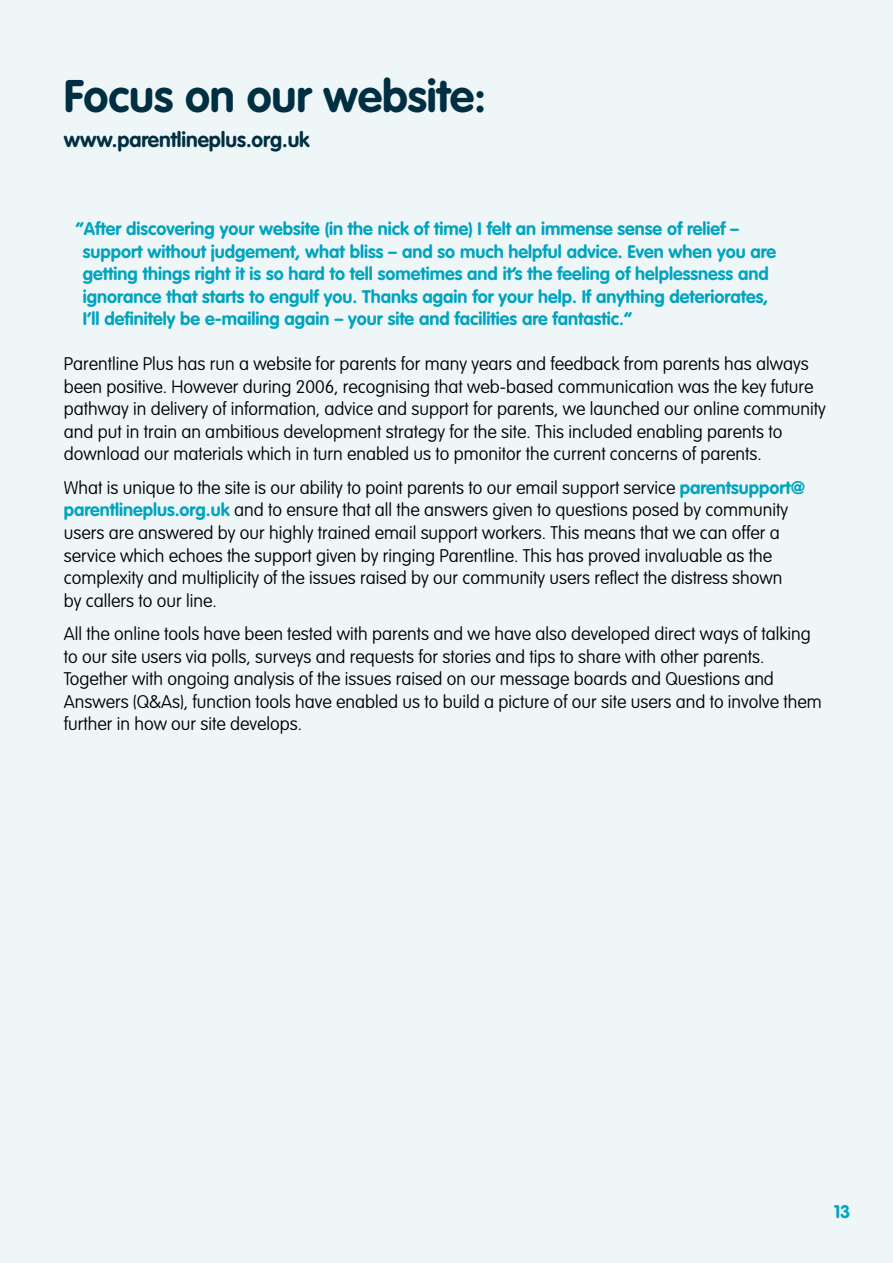
<style>
.page{position:relative;width:893px;height:1263px;background:#eef6f8}
.page>*{position:absolute;margin:0;border:0;box-sizing:border-box;transform-origin:0 0}
.t1{font:700 45px "VAG Rounded";letter-spacing:-.005em;color:#002f42}
.t2{font:700 21px "VAG Rounded";letter-spacing:-.005em;color:#002f42}
.t3{font:100 18px/22.5px "VAG Rounded";color:#000}
.t4{font:700 18px/22.5px "VAG Rounded";color:#00a4bf}
.s1{font-weight:700;color:#00a4bf}
</style>
<div class="page">
<h1 class="t1" style="left:64px;top:69px;width:424px">Focus on our website:</h1>
<p class="t2" style="left:64px;top:128px;width:248px">www.parentlineplus.org.uk</p>
<p class="t4" style="left:83px;top:217px;width:695px;text-indent:-7px">“After discovering your website (in the nick of time) I felt an immense sense of relief – support without judgement, what bliss – and so much helpful advice. Even when you are getting things right it is so hard to tell sometimes and it’s the feeling of helplessness and ignorance that starts to engulf you. Thanks again for your help. If anything deteriorates, I’ll definitely be e-mailing again – your site and facilities are fantastic.”</p>
<p class="t3" style="left:64px;top:353px;width:764px">Parentline Plus has run a website for parents for many years and feedback from parents has always been positive. However during 2006, recognising that web-based communication was the key future pathway in delivery of information, advice and support for parents, we launched our online community and put in train an ambitious development strategy for the site. This included enabling parents to download our materials which in turn enabled us to pmonitor the current concerns of parents.</p>
<p class="t3" style="left:64px;top:476px;width:743px">What is unique to the site is our ability to point parents to our email support service <span class="s1">parentsupport@ parentlineplus.org.uk</span> and to ensure that all the answers given to questions posed by community users are answered by our highly trained email support workers. This means that we can offer a service which echoes the support given by ringing Parentline. This has proved invaluable as the complexity and multiplicity of the issues raised by our community users reflect the distress shown<br>by callers to our line.</p>
<p class="t3" style="left:64px;top:623px;width:760px">All the online tools have been tested with parents and we have also developed direct ways of talking to our site users via polls, surveys and requests for stories and tips to share with other parents.<br>Together with ongoing analysis of the issues raised on our message boards and Questions and Answers (Q&amp;As), function tools have enabled us to build a picture of our site users and to involve them further in how our site develops.</p>
<p class="t4" style="left:834px;top:1200px;width:18px">13</p>
</div>
